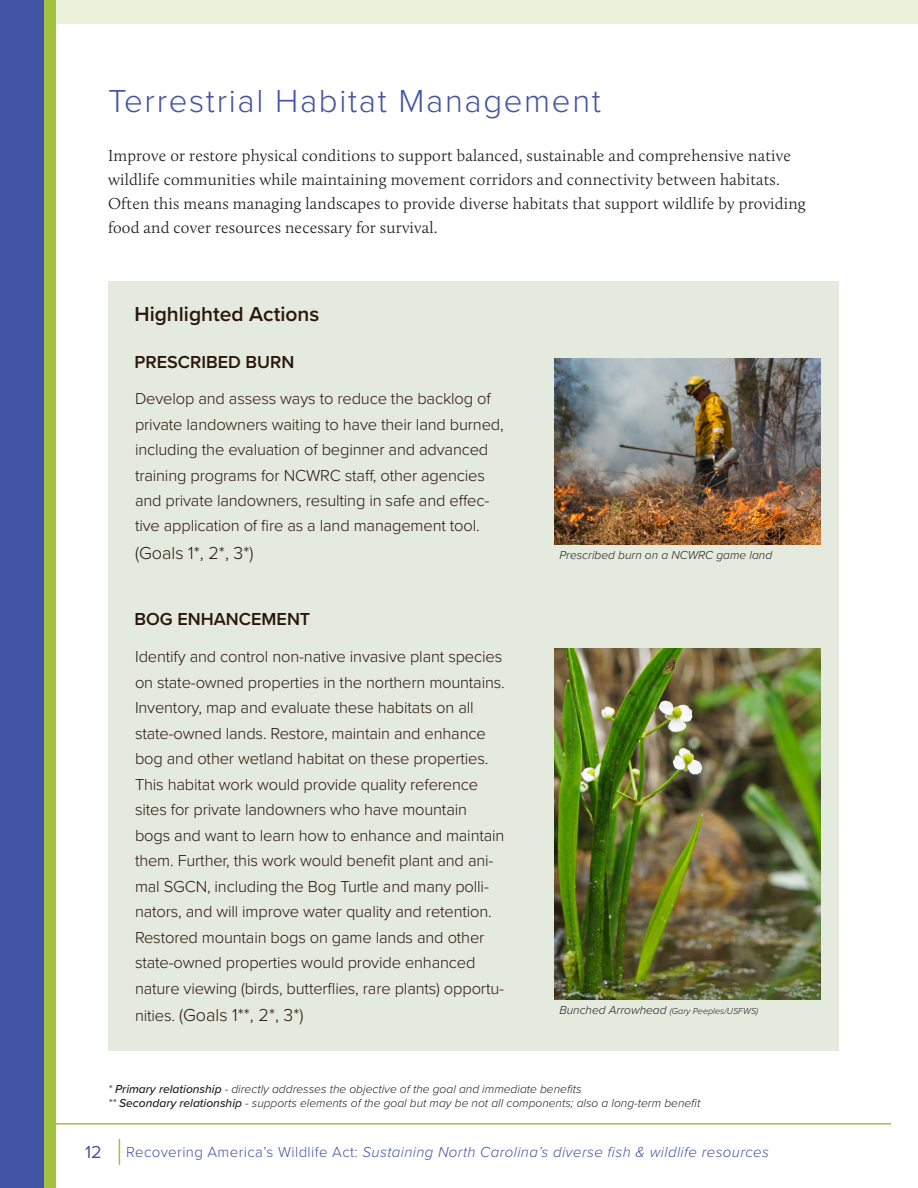
<style>
.page{position:relative;width:918px;height:1188px;background:#fff}
.page>*{position:absolute;margin:0;border:0;box-sizing:border-box;transform-origin:0 0}
.t1{font:300 33px "Proxima Nova";letter-spacing:.05em;color:#4454a4}
.t2{font:600 21px "Proxima Nova";color:#2a160d}
.t3{font:300 18px "Proxima Nova";color:#2a160d}
.t4{font:600 18px "Proxima Nova";color:#2a160d}
.t5{font:18px "Proxima Nova";color:#4454a4}
.t6{font:300 16.5px/25.5px "Proxima Nova";letter-spacing:-.01em;color:#2a160d}
.t7{font:300 16.5px/24px "Calluna";letter-spacing:.01em;color:#231f20}
.t8{font:italic 300 15px "Proxima Nova";letter-spacing:.025em;color:#4454a4}
.t9{font:italic 300 12px "Proxima Nova";color:#231f20}
.t10{font:italic 300 9px "Proxima Nova";color:#231f20}
.s1{font-size:16.5px}
.s2{font-size:12px}
.s3{font-weight:500}
.s4{font-style:normal}
</style>
<div class="page">
<div style="left:50px;top:0;width:868px;height:24px;background:#ecf2d9"></div>
<hr style="left:14px;top:1123px;width:877px;height:2px;background:#a2c13e">
<div style="left:0;top:0;width:46px;height:1188px;background:#4454a4"></div>
<div style="left:45px;top:0;width:11px;height:1188px;background:#a2c13e"></div>
<svg style="left:119px;top:1139px;width:1px;height:26px"></svg>
<div style="left:108px;top:281px;width:730px;height:769px;background:#e4eadd"></div>
<img style="left:555px;top:648px;width:266px;height:352px">
<img style="left:555px;top:358px;width:266px;height:187px">
<p class="t1" style="left:108px;top:77px;width:494px">Terrestrial Habitat Management</p>
<p class="t7" style="left:108px;top:143px;width:699px">Improve or restore physical conditions to support balanced, sustainable and comprehensive native wildlife communities while maintaining movement corridors and connectivity between habitats.<br>Often this means managing landscapes to provide diverse habitats that support wildlife by providing food and cover resources necessary for survival.</p>
<p class="t2" style="left:135px;top:298px;width:186px">Highlighted Actions</p>
<p class="t4" style="left:135px;top:349px;width:161px">PRESCRIBED BURN</p>
<p class="t6" style="left:135px;top:385px;width:370px">Develop and assess ways to reduce the backlog of private landowners waiting to have their land burned, including the evaluation of beginner and advanced training programs for NCWRC staff, other agencies and private landowners, resulting in safe and effec&shy;tive application of fire as a land management tool.</p>
<p class="t3" style="left:135px;top:539px;width:120px">(Goals 1*, 2*, 3*)</p>
<p class="t4" style="left:135px;top:606px;width:177px">BOG ENHANCEMENT</p>
<p class="t9" style="left:559px;top:546px;width:214px">Prescribed burn on a NCWRC game land</p>
<p class="t6" style="left:135px;top:643px;width:371px">Identify and control non-native invasive plant species on state-owned properties in the northern mountains.<br>Inventory, map and evaluate these habitats on all state-owned lands. Restore, maintain and enhance bog and other wetland habitat on these properties.<br>This habitat work would provide quality reference sites for private landowners who have mountain bogs and want to learn how to enhance and maintain them. Further, this work would benefit plant and ani&shy;mal SGCN, including the Bog Turtle and many polli&shy;nators, and will improve water quality and retention.<br>Restored mountain bogs on game lands and other state-owned properties would provide enhanced nature viewing (birds, butterflies, rare plants) opportu-</p>
<p class="t3" style="left:135px;top:1001px;width:170px"><span class="s1">nities.</span> (Goals 1**, 2*, 3*)</p>
<p class="t10" style="left:559px;top:1004px;width:200px"><span class="s2">Bunched Arrowhead</span> (Gary Peeples/USFWS)</p>
<p class="t9" style="left:108px;top:1080px;width:475px">* <span class="s3">Primary relationship</span> - directly addresses the objective of the goal and immediate benefits</p>
<p class="t9" style="left:108px;top:1094px;width:594px">** <span class="s3">Secondary relationship</span> - supports elements of the goal but may be not all components; also a long-term benefit</p>
<p class="t5" style="left:85px;top:1138px;width:18px">12</p>
<p class="t8" style="left:126px;top:1141px;width:644px"><span class="s4">Recovering America’s Wildlife Act:</span> Sustaining North Carolina’s diverse fish &amp; wildlife resources</p>
</div>
